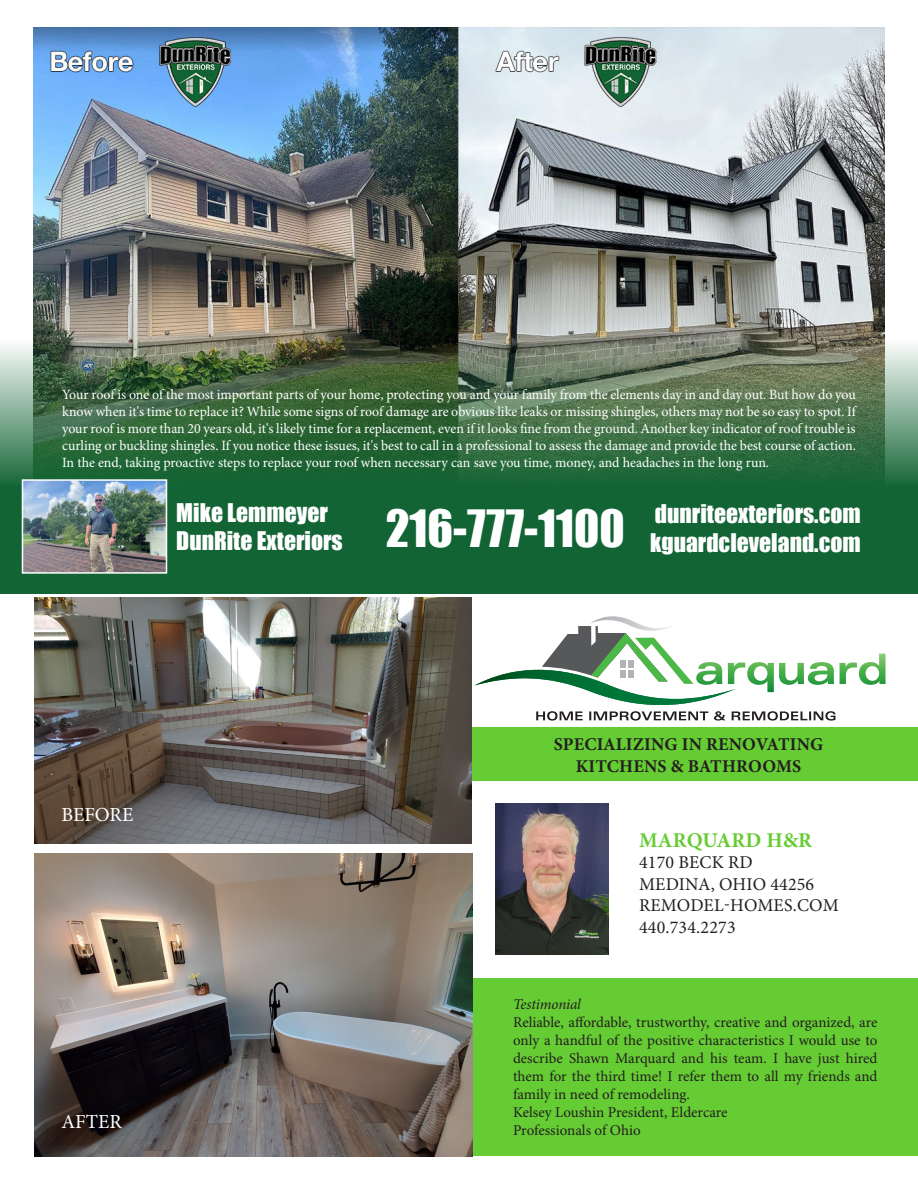
<style>
.page{position:relative;width:918px;height:1188px;background:#fff}
.page>*{position:absolute;margin:0;border:0;box-sizing:border-box;transform-origin:0 0}
.t1{font:47.25px "Impact";color:#fff}
.t2{font:23.7px "Impact";color:#fff}
.t3{font:700 21px "Minion Pro";letter-spacing:.01em;color:#6c3}
.t4{font:19.95px "Minion Pro";color:#fff}
.t5{font:18px "Minion Pro";letter-spacing:.01em;color:#231f20}
.t6{font:700 18px "Minion Pro";letter-spacing:.01em;color:#231f20}
.t7{font:15px/18px "Minion Pro";color:#231f20;text-align:justify}
.t8{font:italic 15px "Minion Pro";letter-spacing:-.01em;color:#231f20}
.t9{font:14.1px/17px "Minion Pro";letter-spacing:-.005em;color:#fff;text-align:justify}
</style>
<div class="page">
<svg style="left:474px;top:616px;width:412px;height:105px"></svg>
<img style="left:495px;top:804px;width:114px;height:151px">
<div style="left:459px;top:978px;width:459px;height:177px;background:#6c3"></div>
<div style="left:459px;top:728px;width:459px;height:54px;background:#6c3"></div>
<img style="left:34px;top:854px;width:438px;height:303px">
<img style="left:34px;top:597px;width:438px;height:247px">
<img style="left:34px;top:27px;width:850px;height:312px">
<img style="left:0;top:339px;width:918px;height:147px">
<div style="left:0;top:486px;width:918px;height:108px;background:#126434"></div>
<img style="left:25px;top:482px;width:139px;height:89px">
<div style="left:22px;top:479px;width:145px;height:95px;border:2px solid #fff"></div>
<p class="t9" style="left:62px;top:387px;width:795px">Your roof is one of the most important parts of your home, protecting you and your family from the elements day in and day out. But how do you know when it's time to replace it? While some signs of roof damage are obvious like leaks or missing shingles, others may not be so easy to spot. If your roof is more than 20 years old, it's likely time for a replacement, even if it looks fine from the ground. Another key indicator of roof trouble is curling or buckling shingles. If you notice these issues, it's best to call in a professional to assess the damage and provide the best course of action.<br>In the end, taking proactive steps to replace your roof when necessary can save you time, money, and headaches in the long run.</p>
<p class="t1" style="left:386px;top:492px;width:240px">216-777-1100</p>
<p class="t2" style="left:176px;top:494px;width:153px">Mike Lemmeyer</p>
<p class="t2" style="left:176px;top:523px;width:168px">DunRite Exteriors</p>
<p class="t2" style="left:655px;top:496px;width:207px">dunriteexteriors.com</p>
<p class="t2" style="left:650px;top:524px;width:212px">kguardcleveland.com</p>
<p class="t4" style="left:61px;top:802px;width:73px">BEFORE</p>
<p class="t4" style="left:61px;top:1110px;width:62px">AFTER</p>
<p class="t6" style="left:554px;top:732px;width:271px">SPECIALIZING IN RENOVATING</p>
<p class="t6" style="left:576px;top:753px;width:227px">KITCHENS &amp; BATHROOMS</p>
<p class="t3" style="left:639px;top:825px;width:174px">MARQUARD H&amp;R</p>
<p class="t5" style="left:639px;top:852px;width:115px">4170 BECK RD</p>
<p class="t5" style="left:639px;top:873px;width:177px">MEDINA, OHIO 44256</p>
<p class="t5" style="left:639px;top:895px;width:201px">REMODEL-HOMES.COM</p>
<p class="t5" style="left:639px;top:916px;width:98px">440.734.2273</p>
<p class="t8" style="left:513px;top:994px;width:70px">Testimonial</p>
<p class="t7" style="left:513px;top:1014px;width:366px">Reliable, affordable, trustworthy, creative and organized, are only a handful of the positive characteristics I would use to describe Shawn Marquard and his team. I have just hired them for the third time! I refer them to all my friends and family in need of remodeling.</p>
<p class="t7" style="left:513px;top:1104px;width:216px">Kelsey Loushin President, Eldercare</p>
<p class="t7" style="left:513px;top:1122px;width:129px">Professionals of Ohio</p>
</div>
